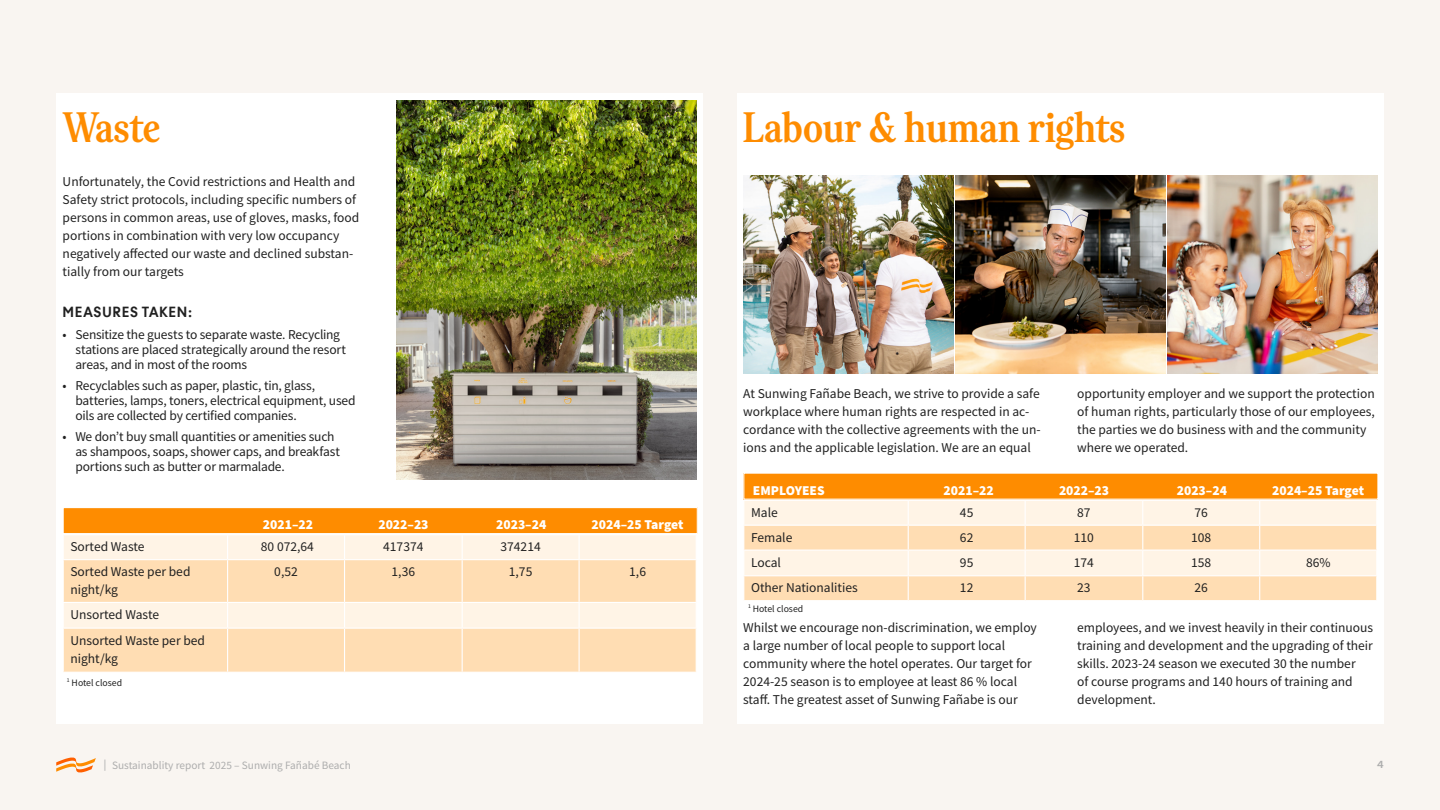
<style>
.page{position:relative;width:1440px;height:810px;background:#f9f5f1}
.page>*{position:absolute;margin:0;border:0;box-sizing:border-box;transform-origin:0 0}
.t1{font:45px "NLTG Wave Serif";color:#fe8c00}
.t2{font:700 15px "Thomas Headline";letter-spacing:.045em;color:#202020}
.t3{font:13.5px/18px "Source Sans Pro";color:#202020}
.t4{font:13.5px/15px "Source Sans Pro";letter-spacing:-.02em;color:#202020}
.t5{font:900 13.5px "Source Sans Pro";color:#fff}
.t6{font:11.25px "Source Sans Pro";color:#adadad;scale:1.15 1}
.t7{font:600 11.25px "Source Sans Pro";color:#adadad;scale:1.15 1}
.t8{font:9.75px "Source Sans Pro";color:#202020}
</style>
<div class="page">
<svg style="left:56px;top:758px;width:40px;height:14px"></svg>
<div style="left:56px;top:94px;width:647px;height:630px;background:#fff"></div>
<div style="left:737px;top:94px;width:647px;height:630px;background:#fff"></div>
<img style="left:397px;top:100px;width:300px;height:379px">
<img style="left:743px;top:176px;width:210px;height:198px">
<img style="left:955px;top:176px;width:210px;height:198px">
<img style="left:1167px;top:176px;width:210px;height:198px">
<div style="left:63px;top:508px;width:634px;height:26px;background:#fe8c00"></div>
<div style="left:63px;top:507px;width:635px;height:27px;border:1px solid #fff"></div>
<div style="left:64px;top:535px;width:632px;height:24px;background:#fff4e6"></div>
<svg style="left:64px;top:560px;width:632px;height:112px;background:#ffe2bf"></svg>
<hr style="left:462px;top:629px;width:1px;height:43px;background:#fff">
<hr style="left:579px;top:629px;width:1px;height:43px;background:#fff">
<svg style="left:462px;top:603px;width:1px;height:25px"></svg>
<svg style="left:579px;top:603px;width:1px;height:25px"></svg>
<hr style="left:63px;top:628px;width:165px;height:1px;background:#fff">
<hr style="left:228px;top:628px;width:117px;height:1px;background:#fff">
<hr style="left:345px;top:628px;width:117px;height:1px;background:#fff">
<hr style="left:462px;top:628px;width:117px;height:1px;background:#fff">
<hr style="left:579px;top:628px;width:118px;height:1px;background:#fff">
<hr style="left:462px;top:560px;width:1px;height:42px;background:#fff">
<hr style="left:579px;top:560px;width:1px;height:42px;background:#fff">
<hr style="left:63px;top:602px;width:165px;height:1px;background:#fff">
<hr style="left:228px;top:602px;width:117px;height:1px;background:#fff">
<hr style="left:345px;top:602px;width:117px;height:1px;background:#fff">
<hr style="left:462px;top:602px;width:117px;height:1px;background:#fff">
<hr style="left:579px;top:602px;width:118px;height:1px;background:#fff">
<svg style="left:227px;top:535px;width:1px;height:24px"></svg>
<svg style="left:344px;top:535px;width:1px;height:24px"></svg>
<hr style="left:227px;top:560px;width:1px;height:42px;background:#fff">
<hr style="left:344px;top:560px;width:1px;height:42px;background:#fff">
<svg style="left:227px;top:603px;width:1px;height:25px"></svg>
<svg style="left:344px;top:603px;width:1px;height:25px"></svg>
<hr style="left:227px;top:629px;width:1px;height:43px;background:#fff">
<hr style="left:344px;top:629px;width:1px;height:43px;background:#fff">
<svg style="left:462px;top:535px;width:1px;height:24px"></svg>
<svg style="left:579px;top:535px;width:1px;height:24px"></svg>
<div style="left:744px;top:473px;width:634px;height:26px;background:#fe8c00"></div>
<div style="left:743px;top:473px;width:636px;height:27px;border:1px solid #fff"></div>
<div style="left:744px;top:501px;width:632px;height:24px;background:#fff4e6"></div>
<svg style="left:744px;top:526px;width:632px;height:74px;background:#ffe5c5"></svg>
<hr style="left:743px;top:575px;width:165px;height:1px;background:#fff">
<hr style="left:908px;top:575px;width:117px;height:1px;background:#fff">
<hr style="left:1025px;top:575px;width:118px;height:1px;background:#fff">
<hr style="left:1143px;top:575px;width:117px;height:1px;background:#fff">
<hr style="left:1260px;top:575px;width:117px;height:1px;background:#fff">
<hr style="left:743px;top:550px;width:165px;height:1px;background:#fff">
<hr style="left:908px;top:550px;width:117px;height:1px;background:#fff">
<hr style="left:1025px;top:550px;width:118px;height:1px;background:#fff">
<hr style="left:1143px;top:550px;width:117px;height:1px;background:#fff">
<hr style="left:1260px;top:550px;width:117px;height:1px;background:#fff">
<svg style="left:908px;top:501px;width:1px;height:99px"></svg>
<svg style="left:1025px;top:501px;width:1px;height:99px"></svg>
<svg style="left:1142px;top:501px;width:1px;height:99px"></svg>
<svg style="left:1259px;top:501px;width:1px;height:99px"></svg>
<svg style="left:1376px;top:526px;width:1px;height:74px"></svg>
<hr style="left:908px;top:525px;width:117px;height:1px;background:#fff">
<hr style="left:1025px;top:525px;width:118px;height:1px;background:#fff">
<hr style="left:1143px;top:525px;width:117px;height:1px;background:#fff">
<h1 class="t1" style="left:63px;top:102px;width:99px">Waste</h1>
<h1 class="t1" style="left:743px;top:102px;width:383px">Labour &amp; human rights</h1>
<p class="t3" style="left:63px;top:172px;width:298px">Unfortunately, the Covid restrictions and Health and Safety strict protocols, including specific numbers of persons in common areas, use of gloves, masks, food portions in combination with very low occupancy negatively affected our waste and declined substan&shy;tially from our targets</p>
<p class="t2" style="left:63px;top:305px;width:131px">MEASURES TAKEN:</p>
<p class="t3" style="left:75px;top:327px;width:272px;line-height:15px;text-indent:-13px">• Sensitize the guests to separate waste. Recycling stations are placed strategically around the resort areas, and in most of the rooms</p>
<p class="t4" style="left:75px;top:378px;width:282px;text-indent:-13px">• Recyclables such as paper, plastic, tin, glass, batteries, lamps, toners, electrical equipment, used oils are collected by certified companies.</p>
<p class="t4" style="left:75px;top:429px;width:266px;text-indent:-13px">• We don’t buy small quantities or amenities such as shampoos, soaps, shower caps, and breakfast portions such as butter or marmalade.</p>
<p class="t5" style="left:263px;top:515px;width:52px">2021–22</p>
<p class="t5" style="left:378px;top:515px;width:52px">2022–23</p>
<p class="t5" style="left:496px;top:515px;width:52px">2023–24</p>
<p class="t5" style="left:592px;top:515px;width:93px">2024–25 Target</p>
<p class="t3" style="left:70px;top:538px;width:76px">Sorted Waste</p>
<p class="t3" style="left:261px;top:538px;width:55px">80 072,64</p>
<p class="t3" style="left:383px;top:538px;width:42px">417374</p>
<p class="t3" style="left:501px;top:538px;width:42px">374214</p>
<p class="t3" style="left:70px;top:563px;width:122px">Sorted Waste per bed night/kg</p>
<p class="t3" style="left:274px;top:563px;width:25px">0,52</p>
<p class="t3" style="left:392px;top:563px;width:25px">1,36</p>
<p class="t3" style="left:509px;top:563px;width:25px">1,75</p>
<p class="t3" style="left:629px;top:563px;width:18px">1,6</p>
<p class="t3" style="left:70px;top:602px;width:136px;line-height:25.7px">Unsorted Waste<br>Unsorted Waste per bed</p>
<p class="t3" style="left:70px;top:649px;width:49px">night/kg</p>
<p class="t8" style="left:67px;top:676px;width:57px"><sup>1</sup> Hotel closed</p>
<p class="t3" style="left:743px;top:384px;width:299px">At Sunwing Fañabe Beach, we strive to provide a safe workplace where human rights are respected in ac&shy;cordance with the collective agreements with the un&shy;ions and the applicable legislation. We are an equal</p>
<p class="t3" style="left:1077px;top:384px;width:299px">opportunity employer and we support the protection of human rights, particularly those of our employees, the parties we do business with and the community where we operated.</p>
<p class="t5" style="left:753px;top:481px;width:73px">EMPLOYEES</p>
<p class="t5" style="left:944px;top:481px;width:52px">2021–22</p>
<p class="t5" style="left:1059px;top:481px;width:52px">2022–23</p>
<p class="t5" style="left:1177px;top:481px;width:52px">2023–24</p>
<p class="t5" style="left:1272px;top:481px;width:93px">2024–25 Target</p>
<p class="t3" style="left:751px;top:503px;width:28px">Male</p>
<p class="t3" style="left:960px;top:503px;width:15px">45</p>
<p class="t3" style="left:1077px;top:503px;width:15px">87</p>
<p class="t3" style="left:1195px;top:503px;width:15px">76</p>
<p class="t3" style="left:751px;top:528px;width:43px">Female</p>
<p class="t3" style="left:960px;top:528px;width:15px">62</p>
<p class="t3" style="left:1074px;top:528px;width:22px">110</p>
<p class="t3" style="left:1191px;top:528px;width:22px">108</p>
<p class="t3" style="left:751px;top:553px;width:31px">Local</p>
<p class="t3" style="left:960px;top:553px;width:15px">95</p>
<p class="t3" style="left:1074px;top:553px;width:22px">174</p>
<p class="t3" style="left:1191px;top:553px;width:22px">158</p>
<p class="t3" style="left:1306px;top:553px;width:26px">86%</p>
<p class="t3" style="left:751px;top:579px;width:108px">Other Nationalities</p>
<p class="t3" style="left:960px;top:579px;width:15px">12</p>
<p class="t3" style="left:1077px;top:579px;width:15px">23</p>
<p class="t3" style="left:1195px;top:579px;width:15px">26</p>
<p class="t8" style="left:748px;top:602px;width:57px"><sup>1</sup> Hotel closed</p>
<p class="t3" style="left:743px;top:618px;width:295px">Whilst we encourage non-discrimination, we employ a large number of local people to support local community where the hotel operates. Our target for 2024-25 season is to employee at least 86 % local staff. The greatest asset of Sunwing Fañabe is our</p>
<p class="t3" style="left:1077px;top:618px;width:298px">employees, and we invest heavily in their continuous training and development and the upgrading of their skills. 2023-24 season we executed 30 the number<br>of course programs and 140 hours of training and development.</p>
<p class="t6" style="left:103px;top:758px;width:217px">| Sustainablity report 2025 – Sunwing Fañabé Beach</p>
<p class="t7" style="left:1377px;top:757px;width:7px">4</p>
</div>
